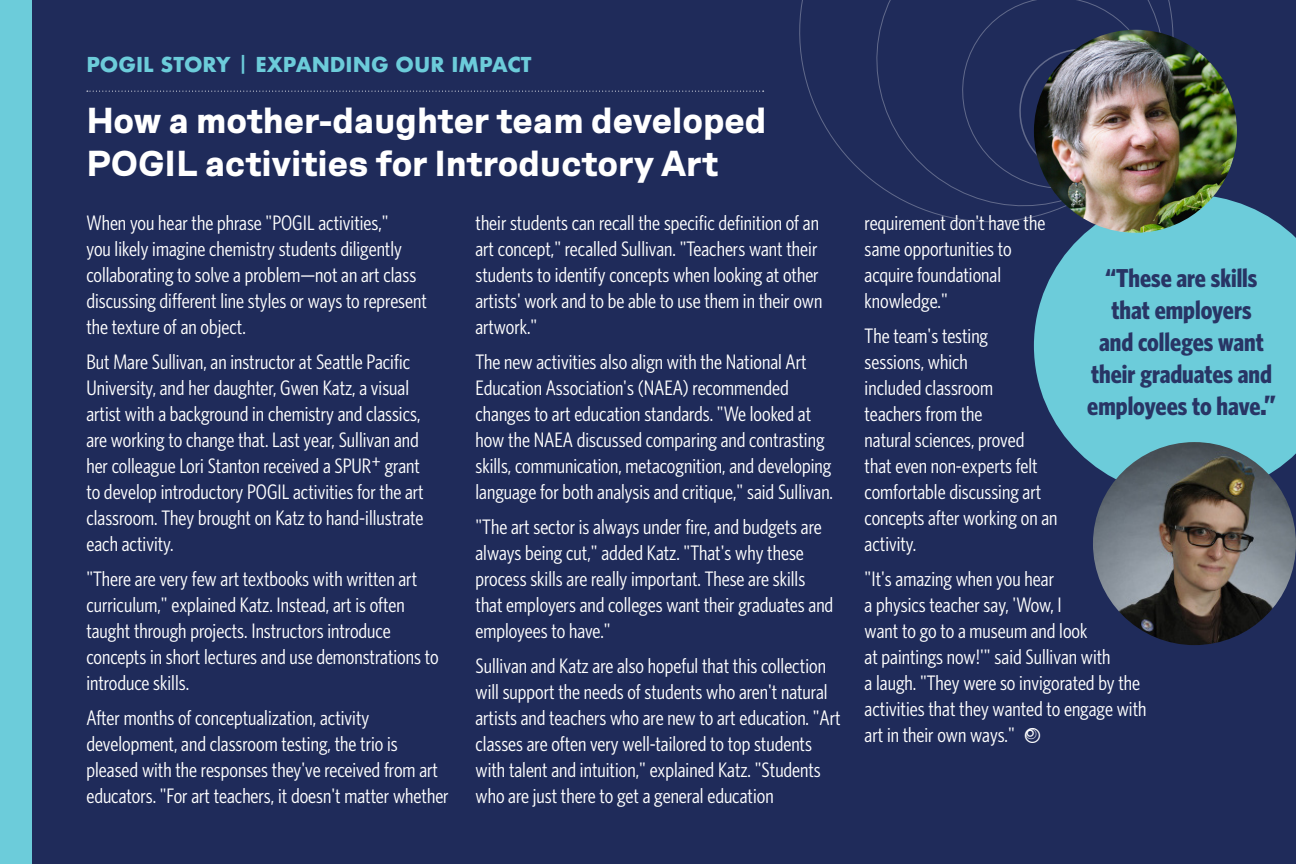
<style>
.page{position:relative;width:1296px;height:864px;background:#fff}
.page>*{position:absolute;margin:0;border:0;box-sizing:border-box;transform-origin:0 0}
.t1{font:700 36px/43.2px "Hope Sans";color:#fff}
.t2{font:700 26px/32px "Whitney Condensed";color:#283565;text-align:center}
.t3{font:21px/26px "Whitney Condensed";color:#fff}
.t4{font:700 20px "Futura";color:#6cccda}
.s1{font-weight:500}
.s2{font-size:28px}
</style>
<div class="page">
<div style="left:32px;top:0;width:1264px;height:864px;background:#1f2b5a"></div>
<div style="left:0;top:0;width:32px;height:864px;background:#6cccda"></div>
<svg style="left:799px;top:0;width:397px;height:223px"></svg>
<svg style="left:1034px;top:194px;width:262px;height:303px;background:#60b4c7"></svg>
<img style="left:1093px;top:442px;width:203px;height:203px;border-radius:102px">
<img style="left:1034px;top:30px;width:203px;height:203px;border-radius:102px">
<svg style="left:87px;top:91px;width:677px;height:1px"></svg>
<p class="t4" style="left:86px;top:50px;width:447px">POGIL STORY <span class="s1">|</span> EXPANDING OUR IMPACT</p>
<p class="t1" style="left:86px;top:99px;width:681px">How a mother-daughter team developed<br>POGIL activities for Introductory Art</p>
<p class="t3" style="left:86px;top:209px;width:342px">When you hear the phrase "POGIL activities,"<br>you likely imagine chemistry students diligently collaborating to solve a problem—not an art class discussing different line styles or ways to represent the texture of an object.</p>
<p class="t3" style="left:86px;top:348px;width:339px">But Mare Sullivan, an instructor at Seattle Pacific University, and her daughter, Gwen Katz, a visual artist with a background in chemistry and classics, are working to change that. Last year, Sullivan and her colleague Lori Stanton received a SPUR+ grant to develop introductory POGIL activities for the art classroom. They brought on Katz to hand-illustrate each activity.</p>
<p class="t3" style="left:86px;top:565px;width:354px">"There are very few art textbooks with written art curriculum," explained Katz. Instead, art is often taught through projects. Instructors introduce concepts in short lectures and use demonstrations to introduce skills.</p>
<p class="t3" style="left:86px;top:704px;width:364px">After months of conceptualization, activity development, and classroom testing, the trio is pleased with the responses they've received from art educators. "For art teachers, it doesn't matter whether</p>
<p class="t3" style="left:476px;top:209px;width:348px">their students can recall the specific definition of an art concept," recalled Sullivan. "Teachers want their students to identify concepts when looking at other artists' work and to be able to use them in their own artwork."</p>
<p class="t3" style="left:476px;top:348px;width:359px">The new activities also align with the National Art Education Association's (NAEA) recommended changes to art education standards. "We looked at how the NAEA discussed comparing and contrasting skills, communication, metacognition, and developing language for both analysis and critique," said Sullivan.</p>
<p class="t3" style="left:476px;top:513px;width:359px">"The art sector is always under fire, and budgets are always being cut," added Katz. "That's why these process skills are really important. These are skills that employers and colleges want their graduates and employees to have."</p>
<p class="t3" style="left:476px;top:652px;width:367px">Sullivan and Katz are also hopeful that this collection will support the needs of students who aren't natural artists and teachers who are new to art education. "Art classes are often very well-tailored to top students with talent and intuition," explained Katz. "Students who are just there to get a general education</p>
<p class="t3" style="left:865px;top:209px;width:182px">requirement don't have the same opportunities to acquire foundational knowledge."</p>
<p class="t3" style="left:865px;top:322px;width:194px">The team's testing<br>sessions, which<br>included classroom<br>teachers from the<br>natural sciences, proved<br>that even non-experts felt comfortable discussing art concepts after working on an activity.</p>
<p class="t3" style="left:865px;top:565px;width:283px">"It's amazing when you hear<br>a physics teacher say, 'Wow, I<br>want to go to a museum and look<br>at paintings now!'" said Sullivan with<br>a laugh. "They were so invigorated by the activities that they wanted to engage with art in their own ways."</p>
<p class="t2" style="left:1087px;top:261px;width:190px">“These are skills that employers<br>and colleges want their graduates and employees to have<span class="s2">.”</span></p>
</div>
